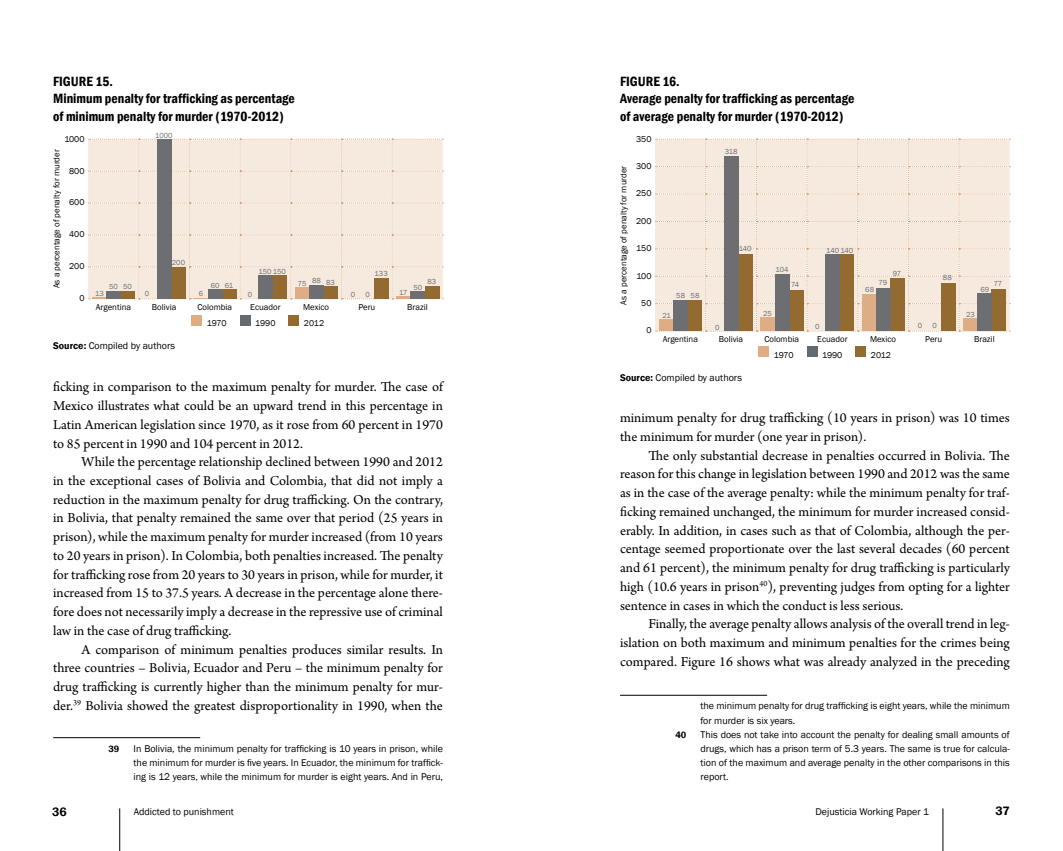
<style>
.page{position:relative;width:1063px;height:851px;background:#fff}
.page>*{position:absolute;margin:0;border:0;box-sizing:border-box;transform-origin:0 0}
.t1{font:14.38px/18.8px "Arno Pro";color:#000;text-align:justify}
.t2{font:600 condensed 13.75px/17.5px "Franklin Gothic";color:#000}
.t3{font:600 12.5px "Franklin Gothic";color:#000}
.t4{font:10px/14.1px "Franklin Gothic";color:#000;text-align:justify}
.t5{font:600 9.38px "Franklin Gothic";color:#000}
.t6{font:8.75px "Franklin Gothic";color:#000}
.t7{font:7.5px "Franklin Gothic";color:#6d6e71}
.s1{font-weight:600}
</style>
<div class="page">
<hr style="left:119px;top:808px;width:1px;height:42px;background:#000">
<hr style="left:943px;top:808px;width:1px;height:42px;background:#000">
<hr style="left:53px;top:737px;width:147px;height:1px;background:#000">
<hr style="left:620px;top:694px;width:147px;height:1px;background:#000">
<div style="left:192px;top:315px;width:10px;height:10px;background:#deac85"></div>
<div style="left:289px;top:315px;width:10px;height:10px;background:#936b30"></div>
<div style="left:240px;top:315px;width:11px;height:10px;background:#646b70"></div>
<svg style="left:89px;top:139px;width:354px;height:160px;background:#eaddd1"></svg>
<div style="left:411px;top:291px;width:14px;height:8px;background:#6d6e71"></div>
<svg style="left:656px;top:139px;width:354px;height:192px;background:#f5e8dd"></svg>
<div style="left:758px;top:346px;width:11px;height:11px;background:#deac85"></div>
<div style="left:856px;top:346px;width:10px;height:11px;background:#936b30"></div>
<div style="left:807px;top:346px;width:10px;height:11px;background:#646b70"></div>
<div style="left:688px;top:300px;width:14px;height:31px;background:#936b30"></div>
<div style="left:738px;top:254px;width:15px;height:77px;background:#936b30"></div>
<div style="left:789px;top:291px;width:14px;height:40px;background:#936b30"></div>
<div style="left:840px;top:254px;width:14px;height:77px;background:#936b30"></div>
<div style="left:890px;top:278px;width:15px;height:53px;background:#936b30"></div>
<div style="left:941px;top:283px;width:14px;height:48px;background:#936b30"></div>
<div style="left:992px;top:289px;width:14px;height:42px;background:#936b30"></div>
<div style="left:659px;top:319px;width:15px;height:12px;background:#deac85"></div>
<div style="left:761px;top:318px;width:14px;height:13px;background:#deac85"></div>
<div style="left:862px;top:294px;width:14px;height:37px;background:#deac85"></div>
<div style="left:963px;top:318px;width:15px;height:13px;background:#deac85"></div>
<div style="left:674px;top:300px;width:14px;height:31px;background:#6d6e71"></div>
<div style="left:724px;top:156px;width:14px;height:175px;background:#6d6e71"></div>
<div style="left:775px;top:274px;width:14px;height:57px;background:#6d6e71"></div>
<div style="left:826px;top:254px;width:14px;height:77px;background:#6d6e71"></div>
<div style="left:876px;top:288px;width:14px;height:43px;background:#6d6e71"></div>
<div style="left:978px;top:293px;width:14px;height:38px;background:#6d6e71"></div>
<p class="t2" style="left:53px;top:72px;width:243px">Figure 15.<br>Minimum penalty for trafficking as percentage of minimum penalty for murder (1970-2012)</p>
<p class="t2" style="left:620px;top:72px;width:236px">Figure 16.<br>Average penalty for trafficking as percentage of average penalty for murder (1970-2012)</p>
<p class="t6" style="left:64px;top:133px;width:22px">1000</p>
<p class="t6" style="left:69px;top:165px;width:17px">800</p>
<p class="t6" style="left:69px;top:197px;width:17px">600</p>
<p class="t6" style="left:69px;top:229px;width:17px">400</p>
<p class="t6" style="left:69px;top:261px;width:17px">200</p>
<p class="t6" style="left:79px;top:293px;width:7px">0</p>
<p class="t6" style="left:51px;top:288px;width:140px;rotate:-90deg">As a percentage of penalty for murder</p>
<p class="t7" style="left:109px;top:281px;width:24px">50 50</p>
<p class="t7" style="left:95px;top:289px;width:10px">13</p>
<p class="t7" style="left:155px;top:130px;width:19px">1000</p>
<p class="t7" style="left:145px;top:289px;width:6px">0</p>
<p class="t7" style="left:172px;top:258px;width:15px">200</p>
<p class="t7" style="left:199px;top:289px;width:6px">6</p>
<p class="t7" style="left:211px;top:280px;width:10px">60</p>
<p class="t7" style="left:225px;top:280px;width:10px">61</p>
<p class="t7" style="left:259px;top:267px;width:29px">150 150</p>
<p class="t7" style="left:248px;top:290px;width:6px">0</p>
<p class="t7" style="left:298px;top:278px;width:39px">75 88 83</p>
<p class="t7" style="left:375px;top:269px;width:15px">133</p>
<p class="t7" style="left:351px;top:289px;width:6px">0</p>
<p class="t7" style="left:365px;top:290px;width:6px">0</p>
<p class="t7" style="left:428px;top:277px;width:10px">83</p>
<p class="t7" style="left:414px;top:282px;width:10px">50</p>
<p class="t7" style="left:399px;top:287px;width:10px">17</p>
<p class="t6" style="left:96px;top:301px;width:37px">Argentina</p>
<p class="t6" style="left:152px;top:301px;width:26px">Bolivia</p>
<p class="t6" style="left:197px;top:301px;width:36px">Colombia</p>
<p class="t6" style="left:250px;top:301px;width:32px">Ecuador</p>
<p class="t6" style="left:303px;top:301px;width:27px">Mexico</p>
<p class="t6" style="left:358px;top:301px;width:18px">Peru</p>
<p class="t6" style="left:407px;top:301px;width:22px">Brazil</p>
<p class="t6" style="left:207px;top:317px;width:21px">1970</p>
<p class="t6" style="left:255px;top:317px;width:22px">1990</p>
<p class="t6" style="left:304px;top:317px;width:22px">2012</p>
<p class="t4" style="left:53px;top:338px;width:123px"><span class="s1">Source:</span> Compiled by authors</p>
<p class="t1" style="left:53px;top:378px;width:391px">ficking in comparison to the maximum penalty for murder. The case of Mexico illustrates what could be an upward trend in this percentage in Latin American legislation since 1970, as it rose from 60 percent in 1970 to 85 percent in 1990 and 104 percent in 2012.</p>
<p class="t1" style="left:53px;top:453px;width:391px;text-indent:28px">While the percentage relationship declined between 1990 and 2012 in the exceptional cases of Bolivia and Colombia, that did not imply a reduction in the maximum penalty for drug trafficking. On the contrary, in Bolivia, that penalty remained the same over that period (25 years in prison), while the maximum penalty for murder increased (from 10 years to 20 years in prison). In Colombia, both penalties increased. The penalty for trafficking rose from 20 years to 30 years in prison, while for murder, it increased from 15 to 37.5 years. A decrease in the percentage alone there&shy;fore does not necessarily imply a decrease in the repressive use of criminal law in the case of drug trafficking.</p>
<p class="t1" style="left:53px;top:640px;width:391px;text-indent:28px">A comparison of minimum penalties produces similar results. In three countries – Bolivia, Ecuador and Peru – the minimum penalty for drug trafficking is currently higher than the minimum penalty for mur&shy;der.<sup>39</sup> Bolivia showed the greatest disproportionality in 1990, when the</p>
<p class="t5" style="left:108px;top:742px;width:12px">39</p>
<p class="t4" style="left:134px;top:741px;width:311px">In Bolivia, the minimum penalty for trafficking is 10 years in prison, while the minimum for murder is five years. In Ecuador, the minimum for traffick&shy;ing is 12 years, while the minimum for murder is eight years. And in Peru,</p>
<p class="t6" style="left:618px;top:304px;width:140px;rotate:-90deg">As a percentage of penalty for murder</p>
<p class="t6" style="left:636px;top:133px;width:17px">350</p>
<p class="t6" style="left:636px;top:161px;width:17px">300</p>
<p class="t6" style="left:636px;top:188px;width:17px">250</p>
<p class="t6" style="left:636px;top:215px;width:17px">200</p>
<p class="t6" style="left:636px;top:243px;width:17px">150</p>
<p class="t6" style="left:636px;top:270px;width:17px">100</p>
<p class="t6" style="left:641px;top:297px;width:12px">50</p>
<p class="t6" style="left:646px;top:325px;width:7px">0</p>
<p class="t7" style="left:676px;top:291px;width:25px">58 58</p>
<p class="t7" style="left:662px;top:311px;width:10px">21</p>
<p class="t7" style="left:725px;top:147px;width:14px">318</p>
<p class="t7" style="left:715px;top:322px;width:6px">0</p>
<p class="t7" style="left:739px;top:244px;width:14px">140</p>
<p class="t7" style="left:826px;top:245px;width:29px">140 140</p>
<p class="t7" style="left:776px;top:265px;width:14px">104</p>
<p class="t7" style="left:893px;top:269px;width:10px">97</p>
<p class="t7" style="left:943px;top:273px;width:10px">88</p>
<p class="t7" style="left:879px;top:278px;width:10px">79</p>
<p class="t7" style="left:791px;top:280px;width:9px">74</p>
<p class="t7" style="left:994px;top:279px;width:10px">77</p>
<p class="t7" style="left:980px;top:284px;width:10px">69</p>
<p class="t7" style="left:865px;top:285px;width:10px">68</p>
<p class="t7" style="left:763px;top:309px;width:10px">25</p>
<p class="t7" style="left:815px;top:322px;width:6px">0</p>
<p class="t7" style="left:918px;top:321px;width:6px">0</p>
<p class="t7" style="left:932px;top:321px;width:6px">0</p>
<p class="t7" style="left:966px;top:310px;width:10px">23</p>
<p class="t6" style="left:663px;top:334px;width:37px">Argentina</p>
<p class="t6" style="left:719px;top:334px;width:26px">Bolivia</p>
<p class="t6" style="left:764px;top:334px;width:36px">Colombia</p>
<p class="t6" style="left:817px;top:334px;width:32px">Ecuador</p>
<p class="t6" style="left:870px;top:334px;width:27px">Mexico</p>
<p class="t6" style="left:925px;top:334px;width:18px">Peru</p>
<p class="t6" style="left:974px;top:334px;width:22px">Brazil</p>
<p class="t6" style="left:774px;top:349px;width:21px">1970</p>
<p class="t6" style="left:822px;top:349px;width:22px">1990</p>
<p class="t6" style="left:871px;top:349px;width:22px">2012</p>
<p class="t4" style="left:620px;top:371px;width:123px"><span class="s1">Source:</span> Compiled by authors</p>
<p class="t1" style="left:620px;top:409px;width:391px">minimum penalty for drug trafficking (10 years in prison) was 10 times the minimum for murder (one year in prison).</p>
<p class="t1" style="left:620px;top:446px;width:391px;text-indent:28px">The only substantial decrease in penalties occurred in Bolivia. The reason for this change in legislation between 1990 and 2012 was the same as in the case of the average penalty: while the minimum penalty for traf&shy;ficking remained unchanged, the minimum for murder increased consid&shy;erably. In addition, in cases such as that of Colombia, although the per&shy;centage seemed proportionate over the last several decades (60 percent and 61 percent), the minimum penalty for drug trafficking is particularly high (10.6 years in prison<sup>40</sup>), preventing judges from opting for a lighter sentence in cases in which the conduct is less serious.</p>
<p class="t1" style="left:620px;top:615px;width:391px;text-indent:28px">Finally, the average penalty allows analysis of the overall trend in leg&shy;islation on both maximum and minimum penalties for the crimes being compared. Figure 16 shows what was already analyzed in the preceding</p>
<p class="t4" style="left:701px;top:699px;width:311px">the minimum penalty for drug trafficking is eight years, while the minimum for murder is six years.</p>
<p class="t5" style="left:675px;top:728px;width:12px">40</p>
<p class="t4" style="left:701px;top:727px;width:311px">This does not take into account the penalty for dealing small amounts of drugs, which has a prison term of 5.3 years. The same is true for calcula&shy;tion of the maximum and average penalty in the other comparisons in this report.</p>
<p class="t3" style="left:52px;top:803px;width:16px">36</p>
<p class="t4" style="left:134px;top:804px;width:101px">Addicted to punishment</p>
<p class="t4" style="left:815px;top:805px;width:115px">Dejusticia Working Paper 1</p>
<p class="t3" style="left:996px;top:803px;width:16px">37</p>
</div>
